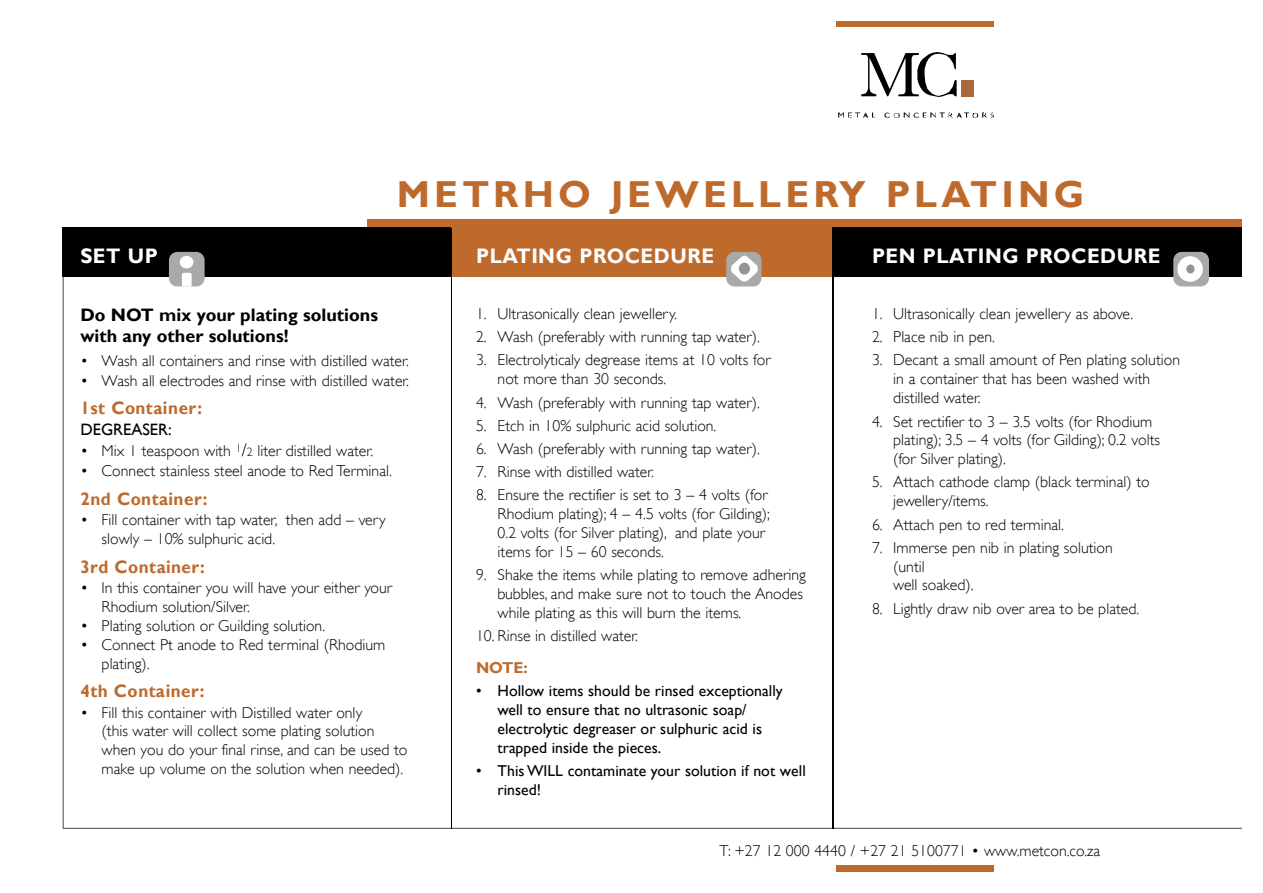
<style>
.page{position:relative;width:1263px;height:893px;background:#fff}
.page>*{position:absolute;margin:0;border:0;box-sizing:border-box;transform-origin:0 0}
.t1{font:700 37.5px "Gill Sans";letter-spacing:.11em;color:#bd6a2c}
.t2{font:700 21px "Gill Sans";letter-spacing:.025em;color:#fff;scale:.95 1}
.t3{font:700 18px "Gill Sans";letter-spacing:.03em;color:#bd6a2c;scale:.95 1}
.t4{font:700 18px/21.6px "Gill Sans";color:#000}
.t5{font:16.5px "Gill Sans";color:#000}
.t6{font:300 15.75px/18.9px "Gill Sans";color:#000}
.t7{font:15.75px/18.9px "Gill Sans";color:#000}
.t8{font:700 15.75px "Gill Sans";color:#bd6a2c}
.s1{font-size:18px}
.s2{font-size:12px}
.s3{font-style:inherit}
</style>
<div class="page">
<div style="left:367px;top:219px;width:875px;height:58px;background:#bd6a2c"></div>
<svg style="left:838px;top:112px;width:36px;height:5px"></svg>
<svg style="left:884px;top:112px;width:110px;height:5px"></svg>
<svg style="left:861px;top:52px;width:96px;height:45px"></svg>
<div style="left:962px;top:80px;width:12px;height:16px;background:#aa683c"></div>
<div style="left:837px;top:21px;width:157px;height:5px;background:#bd6a2c"></div>
<div style="left:837px;top:864px;width:157px;height:7px;background:#bd6a2c"></div>
<hr style="left:832px;top:228px;width:2px;height:600px;background:#000">
<hr style="left:451px;top:228px;width:1px;height:600px;background:#000">
<div style="left:832px;top:227px;width:410px;height:50px;background:#000"></div>
<div style="left:63px;top:227px;width:388px;height:50px;background:#000"></div>
<svg style="left:169px;top:252px;width:36px;height:34px"></svg>
<svg style="left:1173px;top:252px;width:36px;height:34px"></svg>
<svg style="left:726px;top:252px;width:36px;height:34px"></svg>
<h2 class="t2" style="left:80px;top:244px;width:83px">SET UP</h2>
<h1 class="t1" style="left:397px;top:172px;width:689px">METRHO JEWELLERY PLAT I N G</h1>
<h2 class="t2" style="left:476px;top:244px;width:252px">P L ATING PRO C E D U R E</h2>
<h2 class="t2" style="left:872px;top:244px;width:305px">PEN PLATING PRO C E D U R E</h2>
<p class="t4" style="left:80px;top:303px;width:299px">Do NOT mix your plating solutions with any other solutions!</p>
<p class="t6" style="left:80px;top:352px;width:330px">• Wash all containers and rinse with distilled water.</p>
<p class="t6" style="left:80px;top:371px;width:330px">• Wash all electrodes and rinse with distilled water.</p>
<p class="t3" style="left:80px;top:397px;width:130px">1st Container:</p>
<p class="t5" style="left:80px;top:420px;width:93px">DEGREASER:</p>
<p class="t6" style="left:80px;top:441px;width:294px">• Mix 1 teaspoon with <sup>1</sup><span class="s1">/</span><span class="s2">2</span> liter distilled water.</p>
<p class="t6" style="left:80px;top:461px;width:313px">• Connect stainless steel anode to Red Terminal.</p>
<p class="t3" style="left:80px;top:488px;width:135px">2nd Container:</p>
<p class="t6" style="left:102px;top:510px;width:286px;text-indent:-21px">• Fill container with tap water, then add – very slowly – 10% sulphuric acid.</p>
<p class="t3" style="left:80px;top:556px;width:133px">3 rd Container:</p>
<p class="t6" style="left:102px;top:578px;width:292px;text-indent:-21px">• In this container you will have your either your<br>Rhodium solution/Silver.</p>
<p class="t6" style="left:80px;top:616px;width:246px">• Plating solution or Guilding solution.</p>
<p class="t6" style="left:102px;top:634px;width:285px;text-indent:-21px">• Connect Pt anode to Red terminal (Rhodium plating).</p>
<p class="t3" style="left:80px;top:680px;width:132px">4th Container:</p>
<p class="t6" style="left:102px;top:703px;width:307px;text-indent:-21px">• Fill this container with Distilled water only<br>(this water will collect some plating solution when you do your final rinse, and can be used to make up volume on the solution when needed).</p>
<p class="t6" style="left:476px;top:304px;width:202px">1. Ultrasonically clean jewellery.</p>
<p class="t6" style="left:476px;top:327px;width:285px">2. Wash (preferably with running tap water).</p>
<p class="t6" style="left:498px;top:350px;width:275px;text-indent:-22px">3. Electrolyticaly degrease items at 10 volts for not more than 30 seconds.</p>
<p class="t6" style="left:476px;top:393px;width:285px">4. Wash (preferably with running tap water).</p>
<p class="t6" style="left:476px;top:416px;width:242px">5. Etch in 10% sulphuric acid solution.</p>
<p class="t6" style="left:476px;top:439px;width:285px">6. Wash (preferably with running tap water).</p>
<p class="t6" style="left:476px;top:462px;width:179px">7. Rinse with distilled water.</p>
<p class="t6" style="left:498px;top:485px;width:274px;text-indent:-22px">8. Ensure the rectifier is set to 3 – 4 volts (for Rhodium plating); 4 – 4.5 volts (for Gilding); 0.2 volts (for Silver plating), and plate your items for 15 – 60 seconds.</p>
<p class="t6" style="left:498px;top:565px;width:310px;text-indent:-22px">9. Shake the items while plating to remove adhering bubbles, and make sure not to touch the Anodes while plating as this will burn the items.</p>
<p class="t6" style="left:476px;top:626px;width:163px">10. Rinse in distilled water.</p>
<p class="t8" style="left:476px;top:658px;width:53px">NOTE:</p>
<p class="t7" style="left:498px;top:681px;width:287px;text-indent:-22px"><span class="s3">•</span> Hollow items should be rinsed exceptionally well to ensure that no ultrasonic soap/ electrolytic degreaser or sulphuric acid is trapped inside the pieces.</p>
<p class="t7" style="left:498px;top:761px;width:310px;text-indent:-22px">• This WILL contaminate your solution if not well rinsed!</p>
<p class="t6" style="left:872px;top:304px;width:263px">1. Ultrasonically clean jewellery as above.</p>
<p class="t6" style="left:872px;top:327px;width:124px">2. Place nib in pen.</p>
<p class="t6" style="left:893px;top:351px;width:288px;text-indent:-21px">3. Decant a small amount of Pen plating solution in a container that has been washed with distilled water.</p>
<p class="t6" style="left:893px;top:412px;width:268px;text-indent:-21px">4. Set rectifier to 3 – 3.5 volts (for Rhodium plating); 3.5 – 4 volts (for Gilding); 0.2 volts (for Silver plating).</p>
<p class="t6" style="left:893px;top:473px;width:258px;text-indent:-21px">5. Attach cathode clamp (black terminal) to jewellery/items.</p>
<p class="t6" style="left:872px;top:515px;width:193px">6. Attach pen to red terminal.</p>
<p class="t6" style="left:893px;top:538px;width:221px;text-indent:-21px">7. Immerse pen nib in plating solution (until<br>well soaked).</p>
<p class="t6" style="left:872px;top:599px;width:269px">8. Lightly draw nib over area to be plated.</p>
<p class="t6" style="left:719px;top:841px;width:382px">T: +27 12 000 4440 / +27 21 5100771 • www.metcon.co.za</p>
</div>
